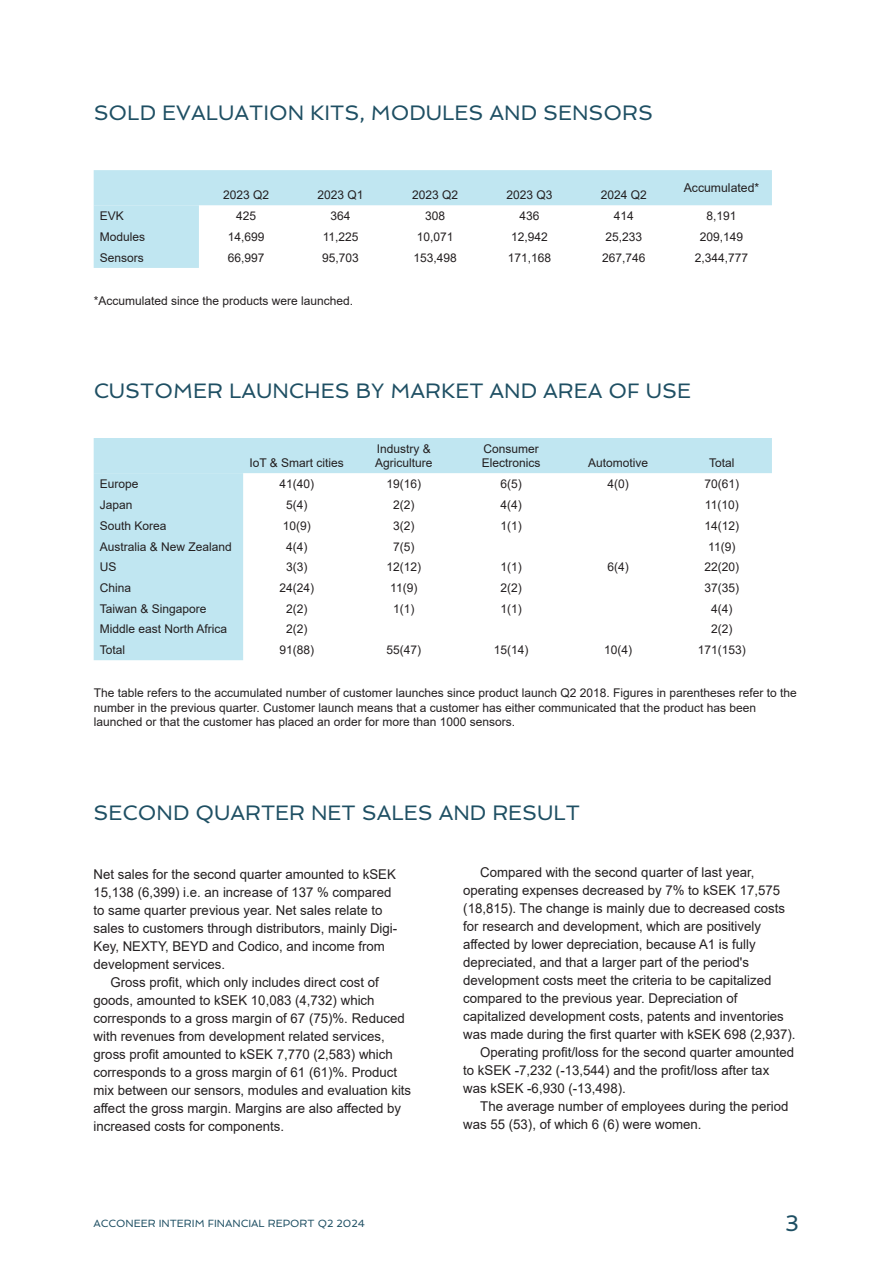
<style>
.page{position:relative;width:893px;height:1263px;background:#fff}
.page>*{position:absolute;margin:0;border:0;box-sizing:border-box;transform-origin:0 0}
.t1{font:22.5px "Spinnaker";color:#1e4f63}
.t2{font:21px "Spinnaker";color:#1e4f63}
.t3{font:13.5px/18px "Arial";color:#231f20}
.t4{font:12.3px "Arial";color:#231f20}
.t5{font:12px/14.4px "Arial";color:#231f20}
.t6{font:10.5px "Spinnaker";color:#1e4f63}
</style>
<div class="page">
<svg style="left:94px;top:170px;width:678px;height:98px"></svg>
<svg style="left:94px;top:438px;width:678px;height:222px"></svg>
<h2 class="t2" style="left:94px;top:100px;width:561px">SOLD EVALUATION KITS, MODULES AND SENSORS</h2>
<p class="t5" style="left:223px;top:188px;width:48px">2023 Q2</p>
<p class="t5" style="left:318px;top:188px;width:48px">2023 Q1</p>
<p class="t5" style="left:412px;top:188px;width:48px">2023 Q2</p>
<p class="t5" style="left:506px;top:188px;width:48px">2023 Q3</p>
<p class="t5" style="left:601px;top:188px;width:48px">2024 Q2</p>
<p class="t4" style="left:684px;top:179px;width:77px">Accumulated*</p>
<p class="t5" style="left:100px;top:209px;width:26px">EVK</p>
<p class="t5" style="left:236px;top:209px;width:22px">425</p>
<p class="t5" style="left:331px;top:209px;width:22px">364</p>
<p class="t5" style="left:425px;top:209px;width:22px">308</p>
<p class="t5" style="left:519px;top:209px;width:22px">436</p>
<p class="t5" style="left:614px;top:209px;width:22px">414</p>
<p class="t5" style="left:706px;top:209px;width:32px">8,191</p>
<p class="t5" style="left:100px;top:230px;width:47px">Modules</p>
<p class="t5" style="left:228px;top:230px;width:38px">14,699</p>
<p class="t5" style="left:323px;top:230px;width:37px">11,225</p>
<p class="t5" style="left:417px;top:230px;width:38px">10,071</p>
<p class="t5" style="left:511px;top:230px;width:38px">12,942</p>
<p class="t5" style="left:605px;top:230px;width:38px">25,233</p>
<p class="t5" style="left:700px;top:230px;width:45px">209,149</p>
<p class="t5" style="left:100px;top:250px;width:46px">Sensors</p>
<p class="t5" style="left:228px;top:250px;width:38px">66,997</p>
<p class="t5" style="left:322px;top:250px;width:38px">95,703</p>
<p class="t5" style="left:413px;top:250px;width:45px">153,498</p>
<p class="t5" style="left:508px;top:250px;width:45px">171,168</p>
<p class="t5" style="left:602px;top:250px;width:45px">267,746</p>
<p class="t5" style="left:695px;top:250px;width:55px">2,344,777</p>
<p class="t5" style="left:94px;top:294px;width:261px">*Accumulated since the products were launched.</p>
<h2 class="t2" style="left:94px;top:378px;width:599px">CUSTOMER LAUNCHES BY MARKET AND AREA OF USE</h2>
<p class="t5" style="left:249px;top:456px;width:96px">IoT &amp; Smart cities</p>
<p class="t5" style="left:375px;top:441px;width:59px">Industry &amp;<br>Agriculture</p>
<p class="t5" style="left:482px;top:441px;width:60px">Consumer<br>Electronics</p>
<p class="t5" style="left:588px;top:456px;width:62px">Automotive</p>
<p class="t5" style="left:709px;top:456px;width:27px">Total</p>
<p class="t5" style="left:100px;top:477px;width:40px">Europe</p>
<p class="t5" style="left:279px;top:477px;width:36px">41(40)</p>
<p class="t5" style="left:387px;top:477px;width:36px">19(16)</p>
<p class="t5" style="left:500px;top:477px;width:23px">6(5)</p>
<p class="t5" style="left:607px;top:477px;width:23px">4(0)</p>
<p class="t5" style="left:704px;top:477px;width:36px">70(61)</p>
<p class="t5" style="left:100px;top:498px;width:34px">Japan</p>
<p class="t5" style="left:286px;top:498px;width:23px">5(4)</p>
<p class="t5" style="left:393px;top:498px;width:23px">2(2)</p>
<p class="t5" style="left:500px;top:498px;width:23px">4(4)</p>
<p class="t5" style="left:705px;top:498px;width:35px">11(10)</p>
<p class="t5" style="left:100px;top:518px;width:68px">South Korea</p>
<p class="t5" style="left:283px;top:518px;width:30px">10(9)</p>
<p class="t5" style="left:393px;top:518px;width:23px">3(2)</p>
<p class="t5" style="left:500px;top:518px;width:23px">1(1)</p>
<p class="t5" style="left:704px;top:518px;width:36px">14(12)</p>
<p class="t5" style="left:100px;top:539px;width:134px">Australia &amp; New Zealand</p>
<p class="t5" style="left:286px;top:539px;width:23px">4(4)</p>
<p class="t5" style="left:393px;top:539px;width:23px">7(5)</p>
<p class="t5" style="left:708px;top:539px;width:29px">11(9)</p>
<p class="t5" style="left:100px;top:560px;width:18px">US</p>
<p class="t5" style="left:286px;top:560px;width:23px">3(3)</p>
<p class="t5" style="left:387px;top:560px;width:36px">12(12)</p>
<p class="t5" style="left:500px;top:560px;width:23px">1(1)</p>
<p class="t5" style="left:607px;top:560px;width:23px">6(4)</p>
<p class="t5" style="left:704px;top:560px;width:36px">22(20)</p>
<p class="t5" style="left:100px;top:580px;width:33px">China</p>
<p class="t5" style="left:279px;top:580px;width:36px">24(24)</p>
<p class="t5" style="left:390px;top:580px;width:29px">11(9)</p>
<p class="t5" style="left:500px;top:580px;width:23px">2(2)</p>
<p class="t5" style="left:704px;top:580px;width:36px">37(35)</p>
<p class="t5" style="left:100px;top:601px;width:108px">Taiwan &amp; Singapore</p>
<p class="t5" style="left:286px;top:601px;width:23px">2(2)</p>
<p class="t5" style="left:393px;top:601px;width:23px">1(1)</p>
<p class="t5" style="left:500px;top:601px;width:23px">1(1)</p>
<p class="t5" style="left:711px;top:601px;width:23px">4(4)</p>
<p class="t5" style="left:100px;top:622px;width:129px">Middle east North Africa</p>
<p class="t5" style="left:286px;top:622px;width:23px">2(2)</p>
<p class="t5" style="left:711px;top:622px;width:23px">2(2)</p>
<p class="t5" style="left:100px;top:643px;width:27px">Total</p>
<p class="t5" style="left:279px;top:643px;width:36px">91(88)</p>
<p class="t5" style="left:387px;top:643px;width:36px">55(47)</p>
<p class="t5" style="left:494px;top:643px;width:36px">15(14)</p>
<p class="t5" style="left:604px;top:643px;width:30px">10(4)</p>
<p class="t5" style="left:698px;top:643px;width:50px">171(153)</p>
<p class="t5" style="left:94px;top:686px;width:705px">The table refers to the accumulated number of customer launches since product launch Q2 2018. Figures in parentheses refer to the number in the previous quarter. Customer launch means that a customer has either communicated that the product has been launched or that the customer has placed an order for more than 1000 sensors.</p>
<h2 class="t2" style="left:94px;top:800px;width:488px">SECOND QUARTER NET SALES AND RESULT</h2>
<p class="t3" style="left:94px;top:865px;width:305px">Net sales for the second quarter amounted to kSEK 15,138 (6,399) i.e. an increase of 137 % compared to same quarter previous year. Net sales relate to sales to customers through distributors, mainly Digi-Key, NEXTY, BEYD and Codico, and income from development services.</p>
<p class="t3" style="left:94px;top:973px;width:319px;text-indent:17px">Gross profit, which only includes direct cost of goods, amounted to kSEK 10,083 (4,732) which corresponds to a gross margin of 67 (75)%. Reduced with revenues from development related services, gross profit amounted to kSEK 7,770 (2,583) which corresponds to a gross margin of 61 (61)%. Product mix between our sensors, modules and evaluation kits affect the gross margin. Margins are also affected by increased costs for components.</p>
<p class="t3" style="left:480px;top:863px;width:276px">Compared with the second quarter of last year,</p>
<p class="t3" style="left:463px;top:881px;width:318px">operating expenses decreased by 7% to kSEK 17,575</p>
<p class="t3" style="left:463px;top:899px;width:323px">(18,815). The change is mainly due to decreased costs</p>
<p class="t3" style="left:463px;top:917px;width:299px">for research and development, which are positively</p>
<p class="t3" style="left:463px;top:935px;width:294px">affected by lower depreciation, because A1 is fully</p>
<p class="t3" style="left:463px;top:953px;width:287px">depreciated, and that a larger part of the period's</p>
<p class="t3" style="left:463px;top:971px;width:310px">development costs meet the criteria to be capitalized</p>
<p class="t3" style="left:463px;top:989px;width:276px">compared to the previous year. Depreciation of</p>
<p class="t3" style="left:463px;top:1007px;width:322px">capitalized development costs, patents and inventories</p>
<p class="t3" style="left:463px;top:1025px;width:334px">was made during the first quarter with kSEK 698 (2,937).</p>
<p class="t3" style="left:480px;top:1043px;width:316px">Operating profit/loss for the second quarter amounted</p>
<p class="t3" style="left:463px;top:1061px;width:307px">to kSEK -7,232 (-13,544) and the profit/loss after tax</p>
<p class="t3" style="left:463px;top:1079px;width:164px">was kSEK -6,930 (-13,498).</p>
<p class="t3" style="left:480px;top:1097px;width:310px">The average number of employees during the period</p>
<p class="t3" style="left:463px;top:1115px;width:240px">was 55 (53), of which 6 (6) were women.</p>
<p class="t6" style="left:94px;top:1217px;width:273px">ACCONEER INTERIM FINANCIAL REPORT Q2 2024</p>
<h1 class="t1" style="left:785px;top:1209px;width:15px">3</h1>
</div>
